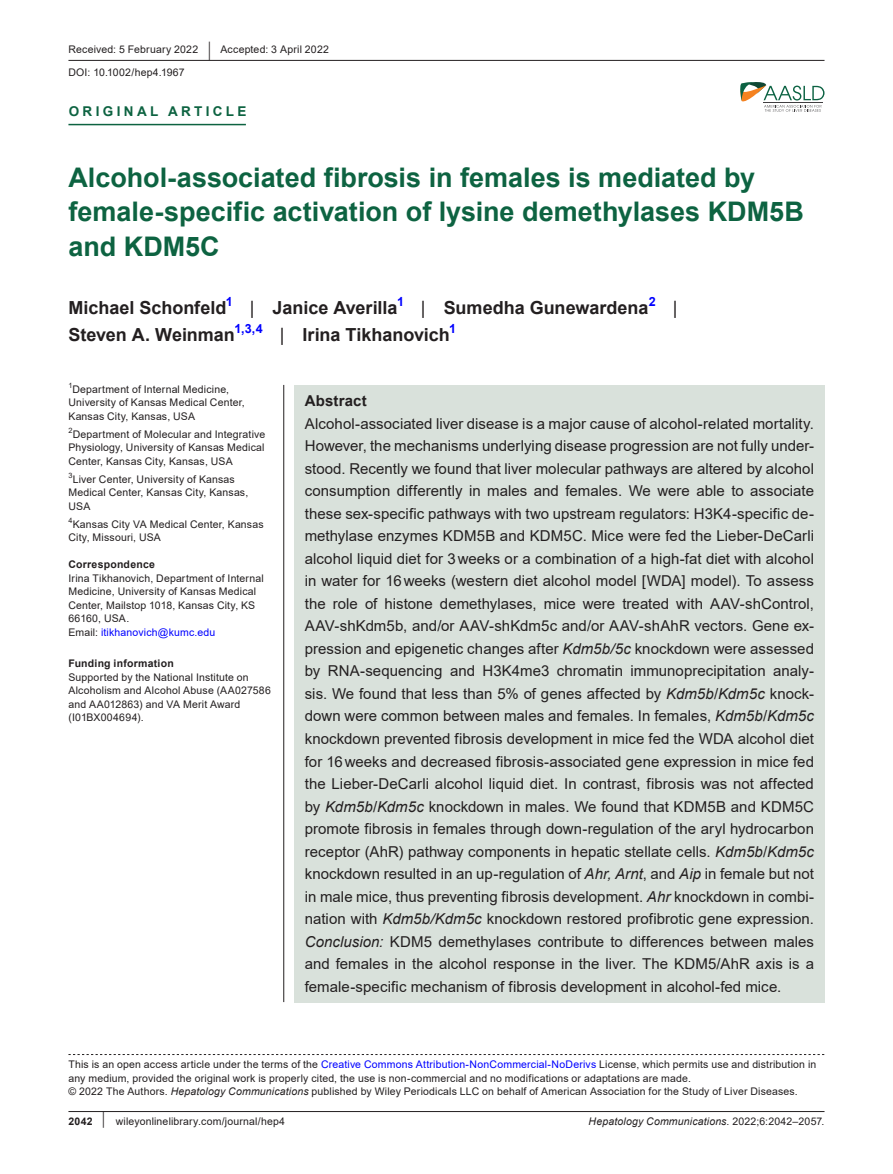
<style>
.page{position:relative;width:893px;height:1174px;background:#fff}
.page>*{position:absolute;margin:0;border:0;box-sizing:border-box;transform-origin:0 0}
.t1{font:700 27px/34.5px "Arial";color:#0d6341}
.t2{font:700 18px/27px "Arial";color:#231f20}
.t3{font:15px/22.5px "Arial";letter-spacing:.005em;color:#231f20;text-align:justify}
.t4{font:700 15px "Arial";letter-spacing:.01em;color:#231f20}
.t5{font:700 13.5px "Arial";letter-spacing:.25em;color:#0d6341}
.t6{font:10.5px/13.5px "Arial";letter-spacing:.015em;color:#231f20}
.t7{font:italic 10.5px "Arial";letter-spacing:.015em;color:#231f20}
.t8{font:700 10.5px "Arial";letter-spacing:.02em;color:#231f20}
.t9{font:7.35px "Arial";color:#231f20}
.s1{font-size:19.5px}
.s2{font-weight:400}
.s3{color:#00f}
.s4{font-style:italic}
.s5{font-weight:700}
.s6{font-size:17.4px}
.s7{font-style:normal}
</style>
<div class="page">
<hr style="left:68px;top:1111px;width:756px;height:1px;background:#231f20">
<svg style="left:740px;top:82px;width:84px;height:30px"></svg>
<hr style="left:68px;top:60px;width:756px;height:1px;background:#231f20">
<hr style="left:68px;top:124px;width:178px;height:1px;background:#0d6341">
<svg style="left:68px;top:1054px;width:756px;height:1px"></svg>
<div style="left:294px;top:385px;width:530px;height:617px;background:#d9e1db"></div>
<hr style="left:283px;top:385px;width:1px;height:617px;background:#231f20">
<p class="t6" style="left:68px;top:38px;width:262px;line-height:22.5px">Received: 5 February 2022 <span class="s1">|</span> Accepted: 3 April 2022<br>DOI: 10.1002/hep4.1967</p>
<p class="t5" style="left:69px;top:102px;width:179px">ORIGINAL ARTICLE</p>
<h1 class="t1" style="left:68px;top:160px;width:737px">Alcohol-associated fibrosis in females is mediated by female-specific activation of lysine demethylases KDM5B and KDM5C</h1>
<p class="t2" style="left:68px;top:295px;width:610px">Michael Schonfeld<sup>1</sup> <span class="s2">|</span> Janice Averilla<sup>1</sup> <span class="s2">|</span> Sumedha Gunewardena<sup>2</sup> <span class="s2">|<br></span>Steven A. Weinman<sup>1,3,4</sup> <span class="s2">|</span> Irina Tikhanovich<sup>1</sup></p>
<p class="t9" style="left:68px;top:380px;width:6px">1</p>
<p class="t6" style="left:68px;top:382px;width:178px;text-indent:4px">Department of Internal Medicine,<br>University of Kansas Medical Center,<br>Kansas City, Kansas, USA</p>
<p class="t6" style="left:68px;top:427px;width:198px;text-align:justify"><sup>2</sup>Department of Molecular and Integrative Physiology, University of Kansas Medical Center, Kansas City, Kansas, USA</p>
<p class="t6" style="left:68px;top:472px;width:181px"><sup>3</sup>Liver Center, University of Kansas<br>Medical Center, Kansas City, Kansas,<br>USA</p>
<p class="t6" style="left:68px;top:517px;width:197px"><sup>4</sup>Kansas City VA Medical Center, Kansas<br>City, Missouri, USA</p>
<p class="t8" style="left:68px;top:557px;width:88px">Correspondence</p>
<p class="t6" style="left:68px;top:571px;width:197px">Irina Tikhanovich, Department of Internal Medicine, University of Kansas Medical Center, Mailstop 1018, Kansas City, KS 66160, USA.<br>Email: <span class="s3">itikhanovich@kumc.edu</span></p>
<p class="t8" style="left:68px;top:656px;width:107px">Funding information</p>
<p class="t6" style="left:68px;top:670px;width:204px">Supported by the National Institute on<br>Alcoholism and Alcohol Abuse (AA027586 and AA012863) and VA Merit Award (I01BX004694).</p>
<p class="t4" style="left:305px;top:390px;width:64px">Abstract</p>
<p class="t3" style="left:305px;top:412px;width:511px">Alcohol-associated liver disease is a major cause of alcohol-related mortality.<br>However, the mechanisms underlying disease progression are not fully under&shy;stood. Recently we found that liver molecular pathways are altered by alcohol consumption differently in males and females. We were able to associate these sex-specific pathways with two upstream regulators: H3K4-specific de&shy;methylase enzymes KDM5B and KDM5C. Mice were fed the Lieber-DeCarli alcohol liquid diet for 3weeks or a combination of a high-fat diet with alcohol in water for 16weeks (western diet alcohol model [WDA] model). To assess the role of histone demethylases, mice were treated with AAV-shControl, AAV-shKdm5b, and/or AAV-shKdm5c and/or AAV-shAhR vectors. Gene ex&shy;pression and epigenetic changes after <span class="s4">Kdm5b/5c</span> knockdown were assessed by RNA-sequencing and H3K4me3 chromatin immunoprecipitation analy&shy;sis. We found that less than 5% of genes affected by <span class="s4">Kdm5b</span>/<span class="s4">Kdm5c</span> knock&shy;down were common between males and females. In females, <span class="s4">Kdm5b</span>/<span class="s4">Kdm5c </span>knockdown prevented fibrosis development in mice fed the WDA alcohol diet for 16weeks and decreased fibrosis-associated gene expression in mice fed the Lieber-DeCarli alcohol liquid diet. In contrast, fibrosis was not affected by <span class="s4">Kdm5b</span>/<span class="s4">Kdm5c</span> knockdown in males. We found that KDM5B and KDM5C promote fibrosis in females through down-regulation of the aryl hydrocarbon receptor (AhR) pathway components in hepatic stellate cells. <span class="s4">Kdm5b</span>/<span class="s4">Kdm5c </span>knockdown resulted in an up-regulation of <span class="s4">Ahr, Arnt</span>, and <span class="s4">Aip</span> in female but not in male mice, thus preventing fibrosis development. <span class="s4">Ahr</span> knockdown in combi&shy;nation with <span class="s4">Kdm5b/Kdm5c</span> knockdown restored profibrotic gene expression.<br><span class="s4">Conclusion:</span> KDM5 demethylases contribute to differences between males and females in the alcohol response in the liver. The KDM5/AhR axis is a female-specific mechanism of fibrosis development in alcohol-fed mice.</p>
<p class="t6" style="left:68px;top:1057px;width:749px">This is an open access article under the terms of the <span class="s3">Creative Commons Attribution-NonCommercial-NoDerivs</span> License, which permits use and distribution in any medium, provided the original work is properly cited, the use is non-commercial and no modifications or adaptations are made.<br>© 2022 The Authors. <span class="s4">Hepatology Communications</span> published by Wiley Periodicals LLC on behalf of American Association for the Study of Liver Diseases.</p>
<p class="t6" style="left:68px;top:1114px;width:218px"><span class="s5">2042</span> <span class="s6">|</span> wileyonlinelibrary.com/journal/hep4</p>
<p class="t7" style="left:589px;top:1115px;width:237px">Hepatology Communications<span class="s7">. 2022;6:2042–2057.</span></p>
</div>
